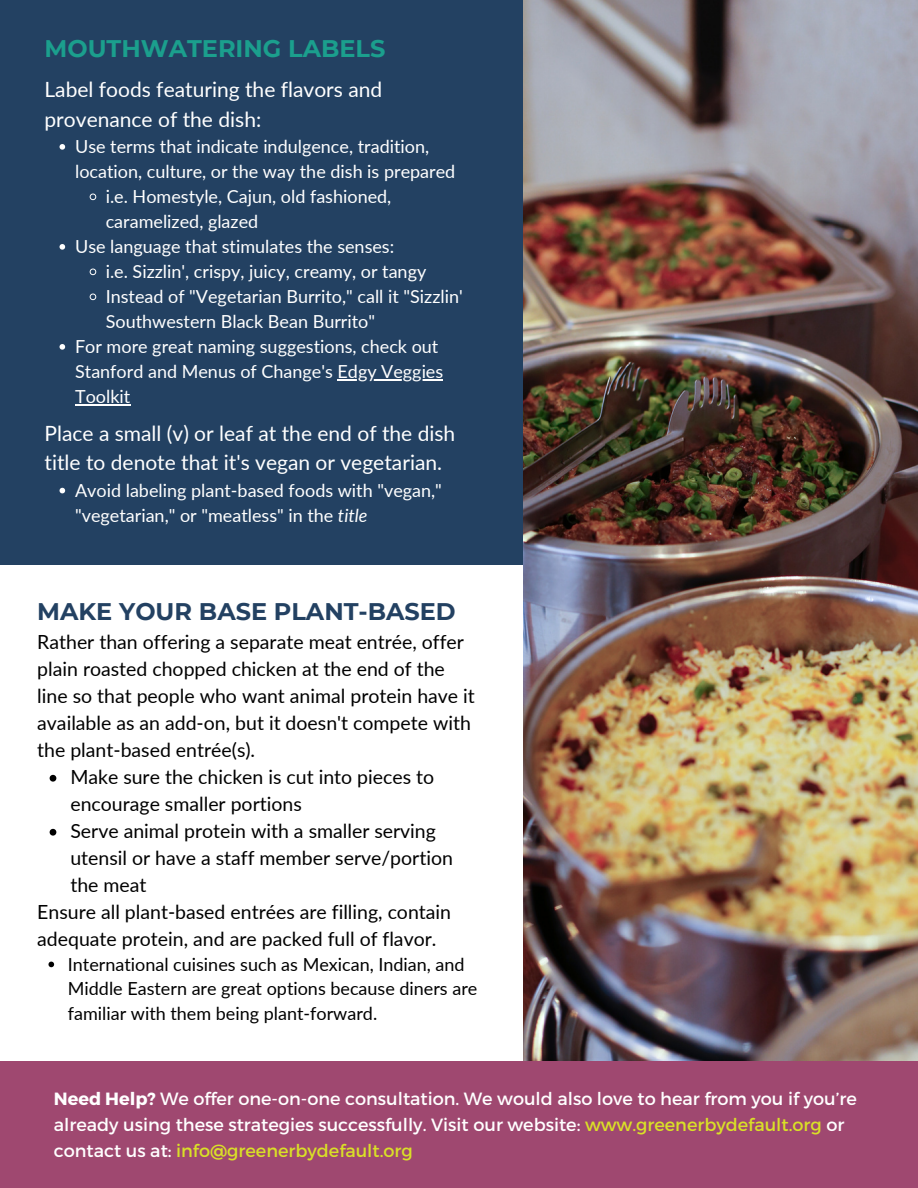
<style>
.page{position:relative;width:918px;height:1188px;background:#fff}
.page>*{position:absolute;margin:0;border:0;box-sizing:border-box;transform-origin:0 0}
.t1{font:700 24px "Montserrat";color:#234162}
.t2{font:700 24px "Montserrat";color:#1b9f8d}
.t3{font:21px/29.4px "Lato";color:#fff}
.t4{font:19.5px/27px "Lato";color:#000}
.t5{font:18px/25px "Lato";color:#fff}
.t6{font:18px/24.8px "Lato";color:#000}
.t7{font:17.7px/25.8px "Montserrat";color:#fff}
.s1{font-style:italic;color:rgb(35 65 98/.4)}
.s2{font-weight:700}
.s3{color:#d9e027}
</style>
<div class="page">
<img style="left:0;top:0;width:918px;height:1188px">
<hr style="left:338px;top:379px;width:105px;height:1px;background:#fff">
<hr style="left:75px;top:404px;width:55px;height:1px;background:#fff">
<svg style="left:60px;top:488px;width:5px;height:5px"></svg>
<svg style="left:50px;top:775px;width:6px;height:7px"></svg>
<svg style="left:50px;top:829px;width:6px;height:7px"></svg>
<svg style="left:48px;top:962px;width:6px;height:5px"></svg>
<p class="t2" style="left:45px;top:34px;width:342px">MOUTHWATERING LABELS</p>
<p class="t3" style="left:45px;top:74px;width:339px">Label foods featuring the flavors and provenance of the dish:</p>
<p class="t5" style="left:75px;top:133px;width:382px">Use terms that indicate indulgence, tradition, location, culture, or the way the dish is prepared</p>
<p class="t5" style="left:106px;top:183px;width:287px">i.e. Homestyle, Cajun, old fashioned, caramelized, glazed</p>
<p class="t5" style="left:75px;top:233px;width:321px">Use language that stimulates the senses:</p>
<p class="t5" style="left:106px;top:258px;width:322px">i.e. Sizzlin', crispy, juicy, creamy, or tangy</p>
<p class="t5" style="left:106px;top:283px;width:359px">Instead of "Vegetarian Burrito," call it "Sizzlin'<br>Southwestern Black Bean Burrito"</p>
<p class="t5" style="left:75px;top:333px;width:370px">For more great naming suggestions, check out<br>Stanford and Menus of Change's Edgy Veggies<br>Toolkit</p>
<p class="t3" style="left:45px;top:418px;width:412px">Place a small (v) or leaf at the end of the dish title to denote that it's vegan or vegetarian.</p>
<p class="t5" style="left:75px;top:477px;width:368px">Avoid labeling plant-based foods with "vegan," "vegetarian," or "meatless" in the <span class="s1">title</span></p>
<p class="t1" style="left:37px;top:596px;width:420px">MAKE YOUR BASE PLANT-BASED</p>
<p class="t4" style="left:37px;top:628px;width:439px">Rather than offering a separate meat entrée, offer plain roasted chopped chicken at the end of the line so that people who want animal protein have it available as an add-on, but it doesn't compete with the plant-based entrée(s).</p>
<p class="t4" style="left:70px;top:763px;width:365px">Make sure the chicken is cut into pieces to encourage smaller portions</p>
<p class="t4" style="left:70px;top:817px;width:384px">Serve animal protein with a smaller serving utensil or have a staff member serve/portion the meat</p>
<p class="t4" style="left:37px;top:898px;width:415px">Ensure all plant-based entrées are filling, contain adequate protein, and are packed full of flavor.</p>
<p class="t6" style="left:68px;top:951px;width:411px">International cuisines such as Mexican, Indian, and<br>Middle Eastern are great options because diners are familiar with them being plant-forward.</p>
<p class="t7" style="left:54px;top:1085px;width:805px"><span class="s2">Need Help?</span> We offer one-on-one consultation. We would also love to hear from you if you’re already using these strategies successfully. Visit our website: <span class="s3">www.greenerbydefault.org</span> or contact us at: <span class="s3">info@greenerbydefault.org</span></p>
</div>
